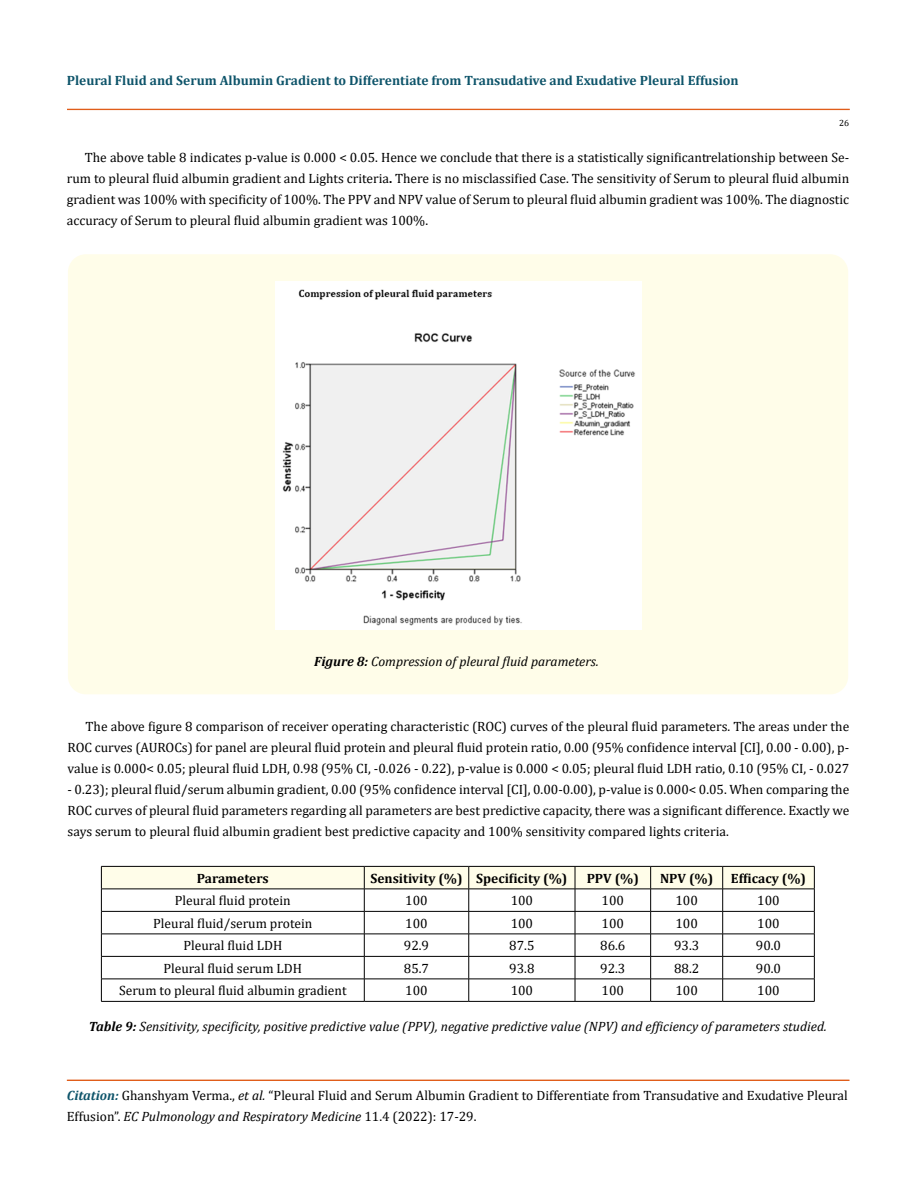
<style>
.page{position:relative;width:917px;height:1188px;background:#fff}
.page>*{position:absolute;margin:0;border:0;box-sizing:border-box;transform-origin:0 0}
.t1{font:13.5px/21px "Cambria";color:#000;text-align:justify}
.t2{font:italic 13.5px "Cambria";color:#000}
.t3{font:700 13.5px "Cambria";color:#0e546a}
.t4{font:700 13.5px "Cambria";color:#000}
.t5{font:9px "Cambria";color:#000}
.s1{font-weight:700}
.s2{font-weight:700;font-style:italic;color:#0e546a}
.s3{font-style:italic}
</style>
<div class="page">
<div style="left:67px;top:109px;width:782px;height:1px;border:1px solid #e05d1a"></div>
<div style="left:67px;top:1080px;width:782px;height:1px;border:1px solid #e05d1a"></div>
<div style="left:68px;top:254px;width:780px;height:440px;background:#fffde9;border-radius:18px"></div>
<img style="left:275px;top:281px;width:366px;height:348px">
<svg style="left:101px;top:866px;width:714px;height:135px"></svg>
<hr style="left:101px;top:1001px;width:263px;height:1px;background:#000">
<hr style="left:364px;top:1001px;width:105px;height:1px;background:#000">
<hr style="left:469px;top:1001px;width:106px;height:1px;background:#000">
<hr style="left:575px;top:1001px;width:75px;height:1px;background:#000">
<hr style="left:650px;top:1001px;width:72px;height:1px;background:#000">
<hr style="left:722px;top:1001px;width:92px;height:1px;background:#000">
<p class="t3" style="left:67px;top:70px;width:673px">Pleural Fluid and Serum Albumin Gradient to Differentiate from Transudative and Exudative Pleural Effusion</p>
<p class="t5" style="left:839px;top:118px;width:11px">26</p>
<p class="t1" style="left:67px;top:147px;width:783px;text-indent:18px">The above table 8 indicates p-value is 0.000 &lt; 0.05. Hence we conclude that there is a statistically significant relationship between Se&shy;rum to pleural fluid albumin gradient and Lights criteria<span class="s1">.</span> There is no misclassified Case. The sensitivity of Serum to pleural fluid albumin gradient was 100% with specificity of 100%. The PPV and NPV value of Serum to pleural fluid albumin gradient was 100%. The diagnostic accuracy of Serum to pleural fluid albumin gradient was 100%.</p>
<p class="t2" style="left:314px;top:652px;width:286px"><span class="s1">Figure 8:</span> Compression of pleural fluid parameters.</p>
<p class="t1" style="left:68px;top:715px;width:783px;text-indent:18px">The above figure 8 comparison of receiver operating characteristic (ROC) curves of the pleural fluid parameters. The areas under the ROC curves (AUROCs) for panel are pleural fluid protein and pleural fluid protein ratio, 0.00 (95% confidence interval [CI], 0.00 - 0.00), p&shy;value is 0.000&lt; 0.05; pleural fluid LDH, 0.98 (95% CI, -0.026 - 0.22), p-value is 0.000 &lt; 0.05; pleural fluid LDH ratio, 0.10 (95% CI, - 0.027</p>
<p class="t1" style="left:68px;top:778px;width:783px">- 0.23); pleural fluid/serum albumin gradient, 0.00 (95% confidence interval [CI], 0.00-0.00), p-value is 0.000&lt; 0.05. When comparing the ROC curves of pleural fluid parameters regarding all parameters are best predictive capacity, there was a significant difference. Exactly we says serum to pleural fluid albumin gradient best predictive capacity and 100% sensitivity compared lights criteria.</p>
<p class="t4" style="left:197px;top:869px;width:73px">Parameters</p>
<p class="t4" style="left:370px;top:869px;width:199px">Sensitivity (%) Specificity (%)</p>
<p class="t4" style="left:586px;top:869px;width:54px">PPV (%)</p>
<p class="t4" style="left:660px;top:869px;width:55px">NPV (%)</p>
<p class="t4" style="left:731px;top:869px;width:77px">Efficacy (%)</p>
<p class="t1" style="left:175px;top:890px;width:117px">Pleural fluid protein</p>
<p class="t1" style="left:405px;top:890px;width:24px">100</p>
<p class="t1" style="left:510px;top:890px;width:24px">100</p>
<p class="t1" style="left:601px;top:890px;width:24px">100</p>
<p class="t1" style="left:675px;top:890px;width:24px">100</p>
<p class="t1" style="left:757px;top:890px;width:24px">100</p>
<p class="t1" style="left:153px;top:913px;width:161px">Pleural fluid/serum protein</p>
<p class="t1" style="left:405px;top:913px;width:24px">100</p>
<p class="t1" style="left:510px;top:913px;width:24px">100</p>
<p class="t1" style="left:601px;top:913px;width:24px">100</p>
<p class="t1" style="left:675px;top:913px;width:24px">100</p>
<p class="t1" style="left:757px;top:913px;width:24px">100</p>
<p class="t1" style="left:183px;top:935px;width:100px">Pleural fluid LDH</p>
<p class="t1" style="left:404px;top:935px;width:27px">92.9</p>
<p class="t1" style="left:509px;top:935px;width:27px">87.5</p>
<p class="t1" style="left:600px;top:935px;width:27px">86.6</p>
<p class="t1" style="left:674px;top:935px;width:27px">93.3</p>
<p class="t1" style="left:756px;top:935px;width:27px">90.0</p>
<p class="t1" style="left:163px;top:958px;width:140px">Pleural fluid serum LDH</p>
<p class="t1" style="left:404px;top:958px;width:27px">85.7</p>
<p class="t1" style="left:509px;top:958px;width:27px">93.8</p>
<p class="t1" style="left:600px;top:958px;width:27px">92.3</p>
<p class="t1" style="left:674px;top:958px;width:27px">88.2</p>
<p class="t1" style="left:756px;top:958px;width:27px">90.0</p>
<p class="t1" style="left:119px;top:980px;width:229px">Serum to pleural fluid albumin gradient</p>
<p class="t1" style="left:405px;top:980px;width:24px">100</p>
<p class="t1" style="left:510px;top:980px;width:24px">100</p>
<p class="t1" style="left:601px;top:980px;width:24px">100</p>
<p class="t1" style="left:675px;top:980px;width:24px">100</p>
<p class="t1" style="left:757px;top:980px;width:24px">100</p>
<p class="t2" style="left:89px;top:1017px;width:739px"><span class="s1">Table 9:</span> Sensitivity, specificity, positive predictive value (PPV), negative predictive value (NPV) and efficiency of parameters studied.</p>
<p class="t1" style="left:67px;top:1085px;width:782px"><span class="s2">Citation:</span> Ghanshyam Verma., <span class="s3">et al.</span> “Pleural Fluid and Serum Albumin Gradient to Differentiate from Transudative and Exudative Pleural<br>Effusion”. <span class="s3">EC Pulmonology and Respiratory Medicine</span> 11.4 (2022): 17-29.</p>
</div>
